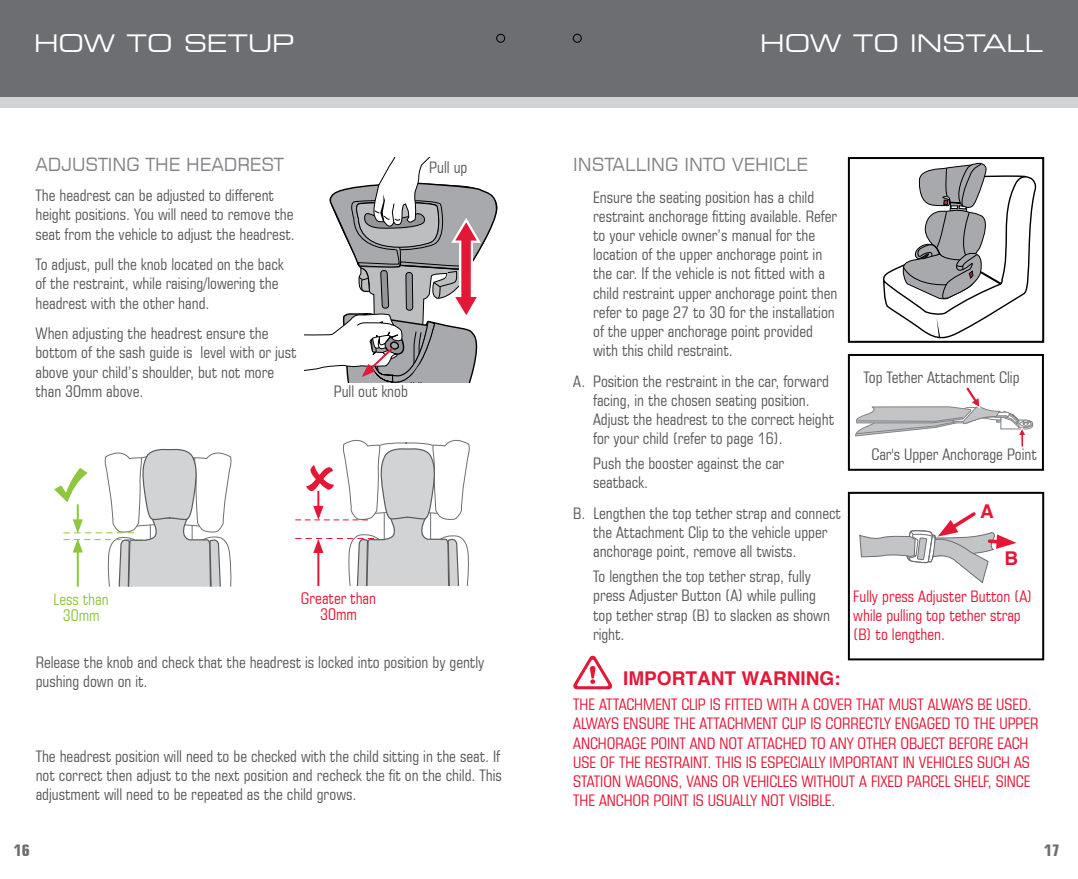
<style>
.page{position:relative;width:1078px;height:879px;background:#fff}
.page>*{position:absolute;margin:0;border:0;box-sizing:border-box;transform-origin:0 0}
.t1{font:expanded 24px "Square 721 BT";color:#fff}
.t2{font:700 19px "Helvetica";color:#e31837}
.t3{font:18px "Square 721 BT";color:#808285}
.t4{font:condensed 16px/19.2px "Square 721 BT";color:#58595b}
.t5{font:condensed 16px/19.2px "Square 721 BT";color:#e31837}
.t6{font:condensed 16px/16px "Square 721 BT";color:#8dc63f;text-align:center}
.t7{font:700 condensed 16px "Square 721 BT";color:#6d6e71}
</style>
<div class="page">
<div style="left:0;top:0;width:1077px;height:98px;background:#6d6e71"></div>
<div style="left:0;top:98px;width:1077px;height:10px;background:#d1d3d4"></div>
<div style="left:573px;top:34px;width:8px;height:9px;border:1px solid #000;border-radius:50%"></div>
<div style="left:496px;top:34px;width:9px;height:9px;border:1px solid #000;border-radius:50%"></div>
<svg style="left:304px;top:157px;width:194px;height:225px"></svg>
<svg style="left:295px;top:439px;width:175px;height:147px"></svg>
<svg style="left:859px;top:512px;width:157px;height:70px"></svg>
<svg style="left:855px;top:387px;width:177px;height:60px"></svg>
<svg style="left:883px;top:163px;width:153px;height:176px"></svg>
<svg style="left:573px;top:655px;width:40px;height:35px"></svg>
<div style="left:847px;top:354px;width:196px;height:117px;border:2px solid #000"></div>
<div style="left:847px;top:492px;width:196px;height:168px;border:2px solid #000"></div>
<div style="left:847px;top:157px;width:196px;height:186px;border:2px solid #000"></div>
<svg style="left:54px;top:448px;width:178px;height:138px"></svg>
<h1 class="t1" style="left:34px;top:29px;width:262px">HOW TO SETUP</h1>
<p class="t3" style="left:35px;top:153px;width:250px">ADJUSTING THE HEADREST</p>
<p class="t4" style="left:35px;top:186px;width:261px">The headrest can be adjusted to different height positions. You will need to remove the seat from the vehicle to adjust the headrest.</p>
<p class="t4" style="left:35px;top:255px;width:250px">To adjust, pull the knob located on the back of the restraint, while raising/lowering the headrest with the other hand.</p>
<p class="t4" style="left:35px;top:324px;width:262px">When adjusting the headrest ensure the bottom of the sash guide is level with or just above your child’s shoulder, but not more than 30mm above.</p>
<p class="t4" style="left:429px;top:158px;width:40px">Pull up</p>
<p class="t4" style="left:334px;top:381px;width:75px">Pull out knob</p>
<p class="t6" style="left:54px;top:591px;width:57px">Less than<br>30mm</p>
<p class="t5" style="left:301px;top:590px;width:77px;line-height:16px;text-align:center">Greater than<br>30mm</p>
<p class="t4" style="left:36px;top:652px;width:450px">Release the knob and check that the headrest is locked into position by gently pushing down on it.</p>
<p class="t4" style="left:36px;top:746px;width:467px;text-align:justify">The headrest position will need to be checked with the child sitting in the seat. If not correct then adjust to the next position and recheck the fit on the child. This adjustment will need to be repeated as the child grows.</p>
<h1 class="t1" style="left:760px;top:29px;width:284px">HOW TO INSTALL</h1>
<p class="t3" style="left:573px;top:153px;width:236px">INSTALLING INTO VEHICLE</p>
<p class="t4" style="left:593px;top:187px;width:246px">Ensure the seating position has a child restraint anchorage fitting available. Refer to your vehicle owner’s manual for the location of the upper anchorage point in the car. If the vehicle is not fitted with a child restraint upper anchorage point then refer to page 27 to 30 for the installation of the upper anchorage point provided with this child restraint.</p>
<p class="t4" style="left:593px;top:371px;width:242px;text-indent:-20px">A. Position the restraint in the car, forward facing, in the chosen seating position.<br>Adjust the headrest to the correct height for your child (refer to page 16).</p>
<p class="t4" style="left:593px;top:454px;width:192px">Push the booster against the car seatback.</p>
<p class="t4" style="left:593px;top:503px;width:249px;text-indent:-20px">B. Lengthen the top tether strap and connect the Attachment Clip to the vehicle upper anchorage point, remove all twists.</p>
<p class="t4" style="left:593px;top:567px;width:238px">To lengthen the top tether strap, fully press Adjuster Button (A) while pulling top tether strap (B) to slacken as shown right.</p>
<p class="t4" style="left:863px;top:367px;width:157px">Top Tether Attachment Clip</p>
<p class="t4" style="left:871px;top:445px;width:167px">Car's Upper Anchorage Point</p>
<p class="t2" style="left:979px;top:494px;width:15px">A</p>
<p class="t2" style="left:1004px;top:541px;width:15px">B</p>
<p class="t5" style="left:853px;top:586px;width:180px">Fully press Adjuster Button (A) while pulling top tether strap (B) to lengthen.</p>
<p class="t2" style="left:623px;top:661px;width:219px">IMPORTANT WARNING:</p>
<p class="t5" style="left:573px;top:695px;width:466px">THE ATTACHMENT CLIP IS FITTED WITH A COVER THAT MUST ALWAYS BE USED.<br>ALWAYS ENSURE THE ATTACHMENT CLIP IS CORRECTLY ENGAGED TO THE UPPER ANCHORAGE POINT AND NOT ATTACHED TO ANY OTHER OBJECT BEFORE EACH USE OF THE RESTRAINT. THIS IS ESPECIALLY IMPORTANT IN VEHICLES SUCH AS STATION WAGONS, VANS OR VEHICLES WITHOUT A FIXED PARCEL SHELF, SINCE THE ANCHOR POINT IS USUALLY NOT VISIBLE.</p>
<p class="t7" style="left:14px;top:840px;width:18px">16</p>
<p class="t7" style="left:1043px;top:840px;width:17px">17</p>
</div>
